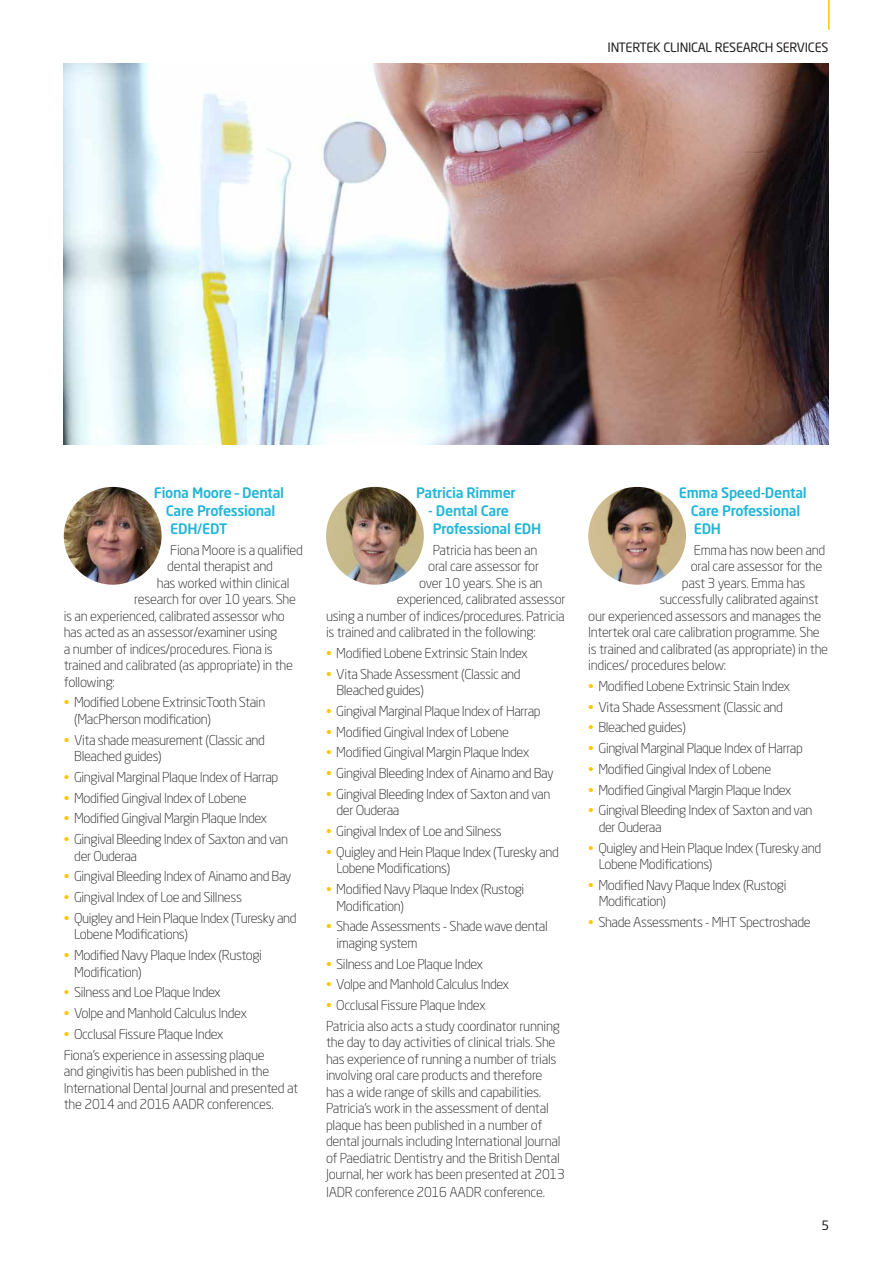
<style>
.page{position:relative;width:893px;height:1263px;background:#fff}
.page>*{position:absolute;margin:0;border:0;box-sizing:border-box;transform-origin:0 0}
.t1{font:500 14.25px/18px "Neo Sans Std";letter-spacing:-.02em;color:#22b5d7}
.t2{font:300 13.5px/16.5px "Neo Sans Std";letter-spacing:-.03em;color:#231f20}
.t3{font:12.75px "Neo Sans Std";letter-spacing:-.02em;color:#231f20}
.s1{color:#ffc60a}
</style>
<div class="page">
<hr style="left:828px;top:0;width:2px;height:30px;background:#ffc60a">
<img style="left:64px;top:487px;width:98px;height:98px;border-radius:49px">
<img style="left:326px;top:487px;width:98px;height:98px;border-radius:49px">
<img style="left:588px;top:487px;width:98px;height:98px;border-radius:49px">
<img style="left:64px;top:64px;width:764px;height:380px">
<p class="t3" style="left:607px;top:40px;width:222px">INTERTEK CLINICAL RESEARCH SERVICES</p>
<p class="t1" style="left:154px;top:483px;width:132px">Fiona Moore – Dental</p>
<p class="t1" style="left:166px;top:501px;width:111px">Care Professional</p>
<p class="t1" style="left:170px;top:519px;width:58px">EDH/EDT</p>
<p class="t2" style="left:170px;top:541px;width:134px">Fiona Moore is a qualified</p>
<p class="t2" style="left:167px;top:558px;width:107px">dental therapist and</p>
<p class="t2" style="left:157px;top:574px;width:134px">has worked within clinical</p>
<p class="t2" style="left:134px;top:591px;width:163px">research for over 10 years. She</p>
<p class="t2" style="left:64px;top:607px;width:223px">is an experienced, calibrated assessor who</p>
<p class="t2" style="left:64px;top:624px;width:215px">has acted as an assessor/examiner using</p>
<p class="t2" style="left:64px;top:640px;width:211px">a number of indices/procedures. Fiona is</p>
<p class="t2" style="left:64px;top:657px;width:231px">trained and calibrated (as appropriate) in the</p>
<p class="t2" style="left:64px;top:673px;width:53px">following:</p>
<p class="t2" style="left:74px;top:694px;width:193px;text-indent:-11px"><span class="s1">•</span> Modified Lobene ExtrinsicTooth Stain (MacPherson modification)</p>
<p class="t2" style="left:74px;top:731px;width:192px;text-indent:-11px"><span class="s1">•</span> Vita shade measurement (Classic and<br>Bleached guides)</p>
<p class="t2" style="left:64px;top:768px;width:216px"><span class="s1">•</span> Gingival Marginal Plaque Index of Harrap</p>
<p class="t2" style="left:64px;top:789px;width:185px"><span class="s1">•</span> Modified Gingival Index of Lobene</p>
<p class="t2" style="left:64px;top:810px;width:205px"><span class="s1">•</span> Modified Gingival Margin Plaque Index</p>
<p class="t2" style="left:74px;top:831px;width:215px;text-indent:-11px"><span class="s1">•</span> Gingival Bleeding Index of Saxton and van der Ouderaa</p>
<p class="t2" style="left:64px;top:868px;width:229px"><span class="s1">•</span> Gingival Bleeding Index of Ainamo and Bay</p>
<p class="t2" style="left:64px;top:889px;width:180px"><span class="s1">•</span> Gingival Index of Loe and Sillness</p>
<p class="t2" style="left:74px;top:909px;width:224px;text-indent:-11px"><span class="s1">•</span> Quigley and Hein Plaque Index (Turesky and<br>Lobene Modifications)</p>
<p class="t2" style="left:74px;top:947px;width:189px;text-indent:-11px"><span class="s1">•</span> Modified Navy Plaque Index (Rustogi<br>Modification)</p>
<p class="t2" style="left:64px;top:984px;width:159px"><span class="s1">•</span> Silness and Loe Plaque Index</p>
<p class="t2" style="left:64px;top:1005px;width:185px"><span class="s1">•</span> Volpe and Manhold Calculus Index</p>
<p class="t2" style="left:64px;top:1023px;width:203px;line-height:20.7px"><span class="s1">•</span> Occlusal Fissure Plaque Index<br>Fiona’s experience in assessing plaque</p>
<p class="t2" style="left:64px;top:1063px;width:236px">and gingivitis has been published in the<br>International Dental Journal and presented at the 2014 and 2016 AADR conferences.</p>
<p class="t1" style="left:416px;top:483px;width:101px">Patricia Rimmer</p>
<p class="t1" style="left:433px;top:501px;width:110px;text-indent:-5px">- Dental Care<br>Professional EDH</p>
<p class="t2" style="left:433px;top:541px;width:106px">Patricia has been an</p>
<p class="t2" style="left:428px;top:558px;width:112px">oral care assessor for</p>
<p class="t2" style="left:419px;top:574px;width:125px">over 10 years. She is an</p>
<p class="t2" style="left:397px;top:591px;width:170px">experienced, calibrated assessor</p>
<p class="t2" style="left:326px;top:607px;width:240px">using a number of indices/procedures. Patricia</p>
<p class="t2" style="left:326px;top:624px;width:211px">is trained and calibrated in the following:</p>
<p class="t2" style="left:326px;top:644px;width:203px"><span class="s1">•</span> Modified Lobene Extrinsic Stain Index</p>
<p class="t2" style="left:336px;top:665px;width:186px;text-indent:-11px"><span class="s1">•</span> Vita Shade Assessment (Classic and<br>Bleached guides)</p>
<p class="t2" style="left:326px;top:702px;width:216px"><span class="s1">•</span> Gingival Marginal Plaque Index of Harrap</p>
<p class="t2" style="left:326px;top:723px;width:185px"><span class="s1">•</span> Modified Gingival Index of Lobene</p>
<p class="t2" style="left:326px;top:744px;width:205px"><span class="s1">•</span> Modified Gingival Margin Plaque Index</p>
<p class="t2" style="left:326px;top:765px;width:229px"><span class="s1">•</span> Gingival Bleeding Index of Ainamo and Bay</p>
<p class="t2" style="left:336px;top:785px;width:215px;text-indent:-11px"><span class="s1">•</span> Gingival Bleeding Index of Saxton and van der Ouderaa</p>
<p class="t2" style="left:326px;top:823px;width:177px"><span class="s1">•</span> Gingival Index of Loe and Silness</p>
<p class="t2" style="left:336px;top:843px;width:224px;text-indent:-11px"><span class="s1">•</span> Quigley and Hein Plaque Index (Turesky and<br>Lobene Modifications)</p>
<p class="t2" style="left:336px;top:881px;width:189px;text-indent:-11px"><span class="s1">•</span> Modified Navy Plaque Index (Rustogi<br>Modification)</p>
<p class="t2" style="left:336px;top:918px;width:213px;text-indent:-11px"><span class="s1">•</span> Shade Assessments - Shade wave dental imaging system</p>
<p class="t2" style="left:326px;top:955px;width:159px"><span class="s1">•</span> Silness and Loe Plaque Index</p>
<p class="t2" style="left:326px;top:976px;width:185px"><span class="s1">•</span> Volpe and Manhold Calculus Index</p>
<p class="t2" style="left:326px;top:995px;width:236px;line-height:20.7px"><span class="s1">•</span> Occlusal Fissure Plaque Index<br>Patricia also acts a study coordinator running</p>
<p class="t2" style="left:326px;top:1034px;width:240px">the day to day activities of clinical trials. She has experience of running a number of trials involving oral care products and therefore<br>has a wide range of skills and capabilities.<br>Patricia’s work in the assessment of dental plaque has been published in a number of dental journals including International Journal of Paediatric Dentistry and the British Dental Journal, her work has been presented at 2013</p>
<p class="t2" style="left:326px;top:1184px;width:221px">IADR conference 2016 AADR conference.</p>
<p class="t1" style="left:691px;top:483px;width:117px;text-indent:-12px">Emma Speed-Dental<br>Care Professional<br>EDH</p>
<p class="t2" style="left:694px;top:541px;width:133px">Emma has now been and</p>
<p class="t2" style="left:691px;top:558px;width:133px">oral care assessor for the</p>
<p class="t2" style="left:682px;top:574px;width:125px">past 3 years. Emma has</p>
<p class="t2" style="left:659px;top:591px;width:161px">successfully calibrated against</p>
<p class="t2" style="left:588px;top:607px;width:235px">our experienced assessors and manages the</p>
<p class="t2" style="left:588px;top:624px;width:233px">Intertek oral care calibration programme. She</p>
<p class="t2" style="left:588px;top:640px;width:241px">is trained and calibrated (as appropriate) in the</p>
<p class="t2" style="left:588px;top:657px;width:140px">indices/ procedures below:</p>
<p class="t2" style="left:588px;top:677px;width:203px"><span class="s1">•</span> Modified Lobene Extrinsic Stain Index</p>
<p class="t2" style="left:588px;top:698px;width:196px"><span class="s1">•</span> Vita Shade Assessment (Classic and</p>
<p class="t2" style="left:588px;top:719px;width:99px"><span class="s1">•</span> Bleached guides)</p>
<p class="t2" style="left:588px;top:740px;width:216px"><span class="s1">•</span> Gingival Marginal Plaque Index of Harrap</p>
<p class="t2" style="left:588px;top:760px;width:185px"><span class="s1">•</span> Modified Gingival Index of Lobene</p>
<p class="t2" style="left:588px;top:781px;width:205px"><span class="s1">•</span> Modified Gingival Margin Plaque Index</p>
<p class="t2" style="left:599px;top:802px;width:215px;text-indent:-11px"><span class="s1">•</span> Gingival Bleeding Index of Saxton and van der Ouderaa</p>
<p class="t2" style="left:599px;top:839px;width:224px;text-indent:-11px"><span class="s1">•</span> Quigley and Hein Plaque Index (Turesky and<br>Lobene Modifications)</p>
<p class="t2" style="left:599px;top:876px;width:189px;text-indent:-11px"><span class="s1">•</span> Modified Navy Plaque Index (Rustogi<br>Modification)</p>
<p class="t2" style="left:588px;top:914px;width:224px"><span class="s1">•</span> Shade Assessments - MHT Spectroshade</p>
<p class="t3" style="left:821px;top:1218px;width:9px">5</p>
</div>
